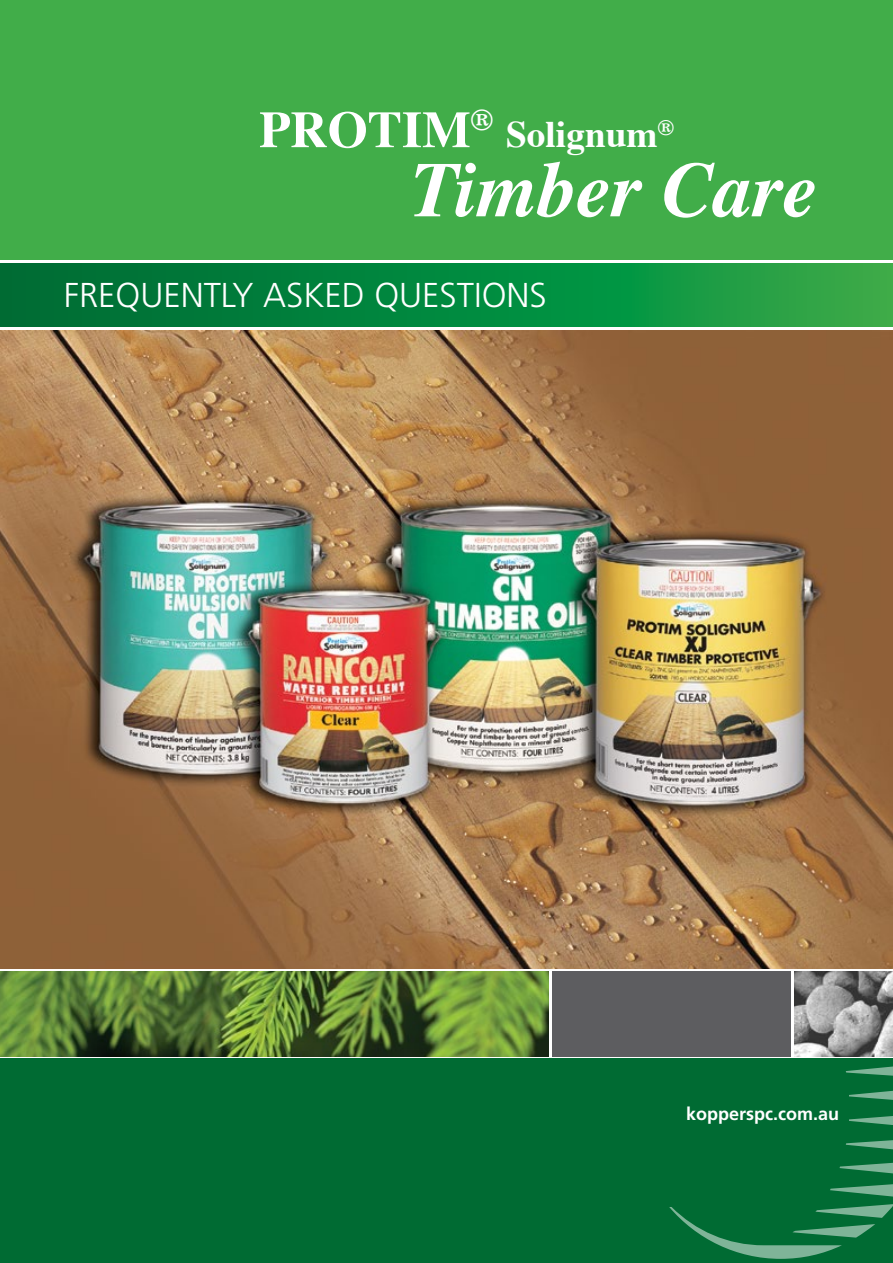
<style>
.page{position:relative;width:893px;height:1263px;background:#fff}
.page>*{position:absolute;margin:0;border:0;box-sizing:border-box;transform-origin:0 0}
.t1{font:italic 700 78.15px "Times";color:#fff}
.t2{font:700 51.45px "Times";color:#fff}
.t3{font:700 37.35px "Times";color:#fff}
.t4{font:300 34.5px "Frutiger LT Std";color:#fff}
.t5{font:700 18px "Frutiger LT Std";color:#fff}
</style>
<div class="page">
<div style="left:0;top:0;width:893px;height:259px;background:#41ad49"></div>
<div style="left:0;top:1059px;width:893px;height:204px;background:#006b33"></div>
<svg style="left:669px;top:968px;width:224px;height:291px"></svg>
<svg style="left:1px;top:264px;width:892px;height:62px;background:#0b8a3e"></svg>
<div style="left:552px;top:972px;width:238px;height:85px;background:#5d5d60"></div>
<img style="left:794px;top:972px;width:99px;height:85px">
<img style="left:0;top:972px;width:549px;height:85px">
<img style="left:0;top:330px;width:893px;height:638px">
<h2 class="t2" style="left:259px;top:81px;width:235px">PROTIM<sup>®</sup></h2>
<p class="t3" style="left:506px;top:99px;width:170px">Solignum<sup>®</sup></p>
<h1 class="t1" style="left:410px;top:144px;width:409px">Timber Care</h1>
<p class="t4" style="left:64px;top:275px;width:485px">FREQUENTLY ASKED QUESTIONS</p>
<p class="t5" style="left:686px;top:1103px;width:154px">kopperspc.com.au</p>
</div>
